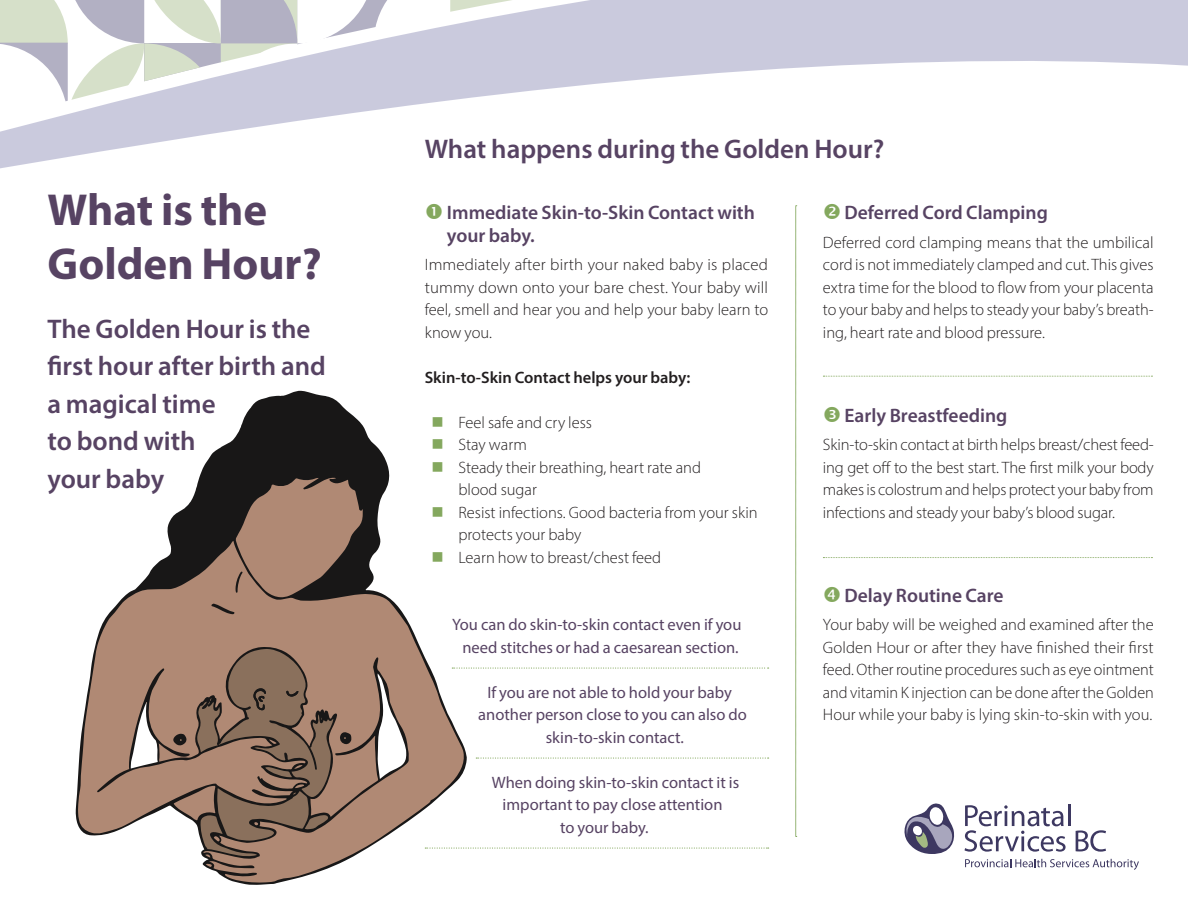
<style>
.page{position:relative;width:1188px;height:918px;background:#fff}
.page>*{position:absolute;margin:0;border:0;box-sizing:border-box;transform-origin:0 0}
.NOT_SO_BIG_HEAD{font:700 45px/54px "Myriad Pro";color:#574363}
.NOT_SO_BIG_HEAD-2{font:600 27px/37.5px "Myriad Pro";color:#574363}
.Body_Head{font:600 19.5px/22.5px "Myriad Pro";color:#574363}
.Body_Content{font:300 16.5px/22.5px "Myriad Pro";color:#231f20;text-align:justify}
.Body_Content-2{font:16.5px/22.5px "Myriad Pro";color:#574363;text-align:center}
.Body_Content-3{font:600 16.5px "Myriad Pro";color:#231f20}
</style>
<div class="page">
<svg style="left:76px;top:391px;width:391px;height:494px"></svg>
<svg style="left:78px;top:541px;width:386px;height:342px;fill:#b08974"></svg>
<svg style="left:211px;top:603px;width:24px;height:11px"></svg>
<svg style="left:236px;top:478px;width:127px;height:119px;background:#866a5a"></svg>
<svg style="left:173px;top:649px;width:160px;height:218px;background:#927665"></svg>
<svg style="left:339px;top:732px;width:12px;height:12px"></svg>
<svg style="left:904px;top:803px;width:50px;height:51px"></svg>
<hr style="left:1068px;top:804px;width:2px;height:22px;background:#3d3861">
<svg style="left:965px;top:805px;width:101px;height:47px"></svg>
<svg style="left:1076px;top:830px;width:30px;height:22px"></svg>
<svg style="left:965px;top:859px;width:174px;height:11px"></svg>
<svg style="left:0;top:0;width:1188px;height:169px"></svg>
<svg style="left:823px;top:376px;width:329px;height:1px"></svg>
<svg style="left:823px;top:557px;width:329px;height:1px"></svg>
<svg style="left:452px;top:668px;width:317px;height:1px"></svg>
<svg style="left:476px;top:758px;width:293px;height:1px"></svg>
<svg style="left:425px;top:848px;width:344px;height:1px"></svg>
<svg style="left:796px;top:206px;width:1px;height:631px"></svg>
<svg style="left:433px;top:417px;width:9px;height:9px"></svg>
<svg style="left:433px;top:439px;width:9px;height:10px"></svg>
<svg style="left:433px;top:462px;width:9px;height:9px"></svg>
<svg style="left:433px;top:507px;width:9px;height:9px"></svg>
<svg style="left:433px;top:552px;width:9px;height:9px"></svg>
<p class="NOT_SO_BIG_HEAD" style="left:48px;top:181px;width:276px">What is the<br>Golden Hour?</p>
<p class="NOT_SO_BIG_HEAD-2" style="left:48px;top:309px;width:280px">The Golden Hour is the first hour after birth and a magical time<br>to bond with<br>your baby</p>
<p class="NOT_SO_BIG_HEAD-2" style="left:425px;top:129px;width:461px">What happens during the Golden Hour?</p>
<p class="Body_Head" style="left:447px;top:201px;width:310px">Immediate Skin-to-Skin Contact with your baby.</p>
<p class="Body_Content" style="left:425px;top:253px;width:345px">Immediately after birth your naked baby is placed tummy down onto your bare chest. Your baby will feel, smell and hear you and help your baby learn to know you.</p>
<p class="Body_Content-3" style="left:425px;top:366px;width:267px">Skin-to-Skin Contact helps your baby:</p>
<p class="Body_Content" style="left:458px;top:411px;width:135px">Feel safe and cry less</p>
<p class="Body_Content" style="left:458px;top:433px;width:70px">Stay warm</p>
<p class="Body_Content" style="left:458px;top:456px;width:244px">Steady their breathing, heart rate and blood sugar</p>
<p class="Body_Content" style="left:458px;top:501px;width:301px">Resist infections. Good bacteria from your skin protects your baby</p>
<p class="Body_Content" style="left:458px;top:546px;width:204px">Learn how to breast/chest feed</p>
<p class="Body_Content-2" style="left:452px;top:613px;width:291px">You can do skin-to-skin contact even if you need stitches or had a caesarean section.</p>
<p class="Body_Content-2" style="left:478px;top:680px;width:270px">If you are not able to hold your baby another person close to you can also do skin-to-skin contact.</p>
<p class="Body_Content-2" style="left:492px;top:770px;width:249px">When doing skin-to-skin contact it is</p>
<p class="Body_Content-2" style="left:503px;top:793px;width:221px">important to pay close attention</p>
<p class="Body_Content-2" style="left:560px;top:815px;width:90px">to your baby.</p>
<p class="Body_Head" style="left:845px;top:201px;width:205px">Deferred Cord Clamping</p>
<p class="Body_Content" style="left:823px;top:231px;width:332px">Deferred cord clamping means that the umbilical cord is not immediately clamped and cut. This gives extra time for the blood to flow from your placenta to your baby and helps to steady your baby’s breath&shy;ing, heart rate and blood pressure.</p>
<p class="Body_Head" style="left:845px;top:403px;width:164px">Early Breastfeeding</p>
<p class="Body_Content" style="left:823px;top:433px;width:332px">Skin-to-skin contact at birth helps breast/chest feed&shy;ing get off to the best start. The first milk your body makes is colostrum and helps protect your baby from infections and steady your baby’s blood sugar.</p>
<p class="Body_Head" style="left:845px;top:583px;width:161px">Delay Routine Care</p>
<p class="Body_Content" style="left:823px;top:613px;width:332px">Your baby will be weighed and examined after the Golden Hour or after they have finished their first feed. Other routine procedures such as eye ointment and vitamin K injection can be done after the Golden Hour while your baby is lying skin-to-skin with you.</p>
</div>
